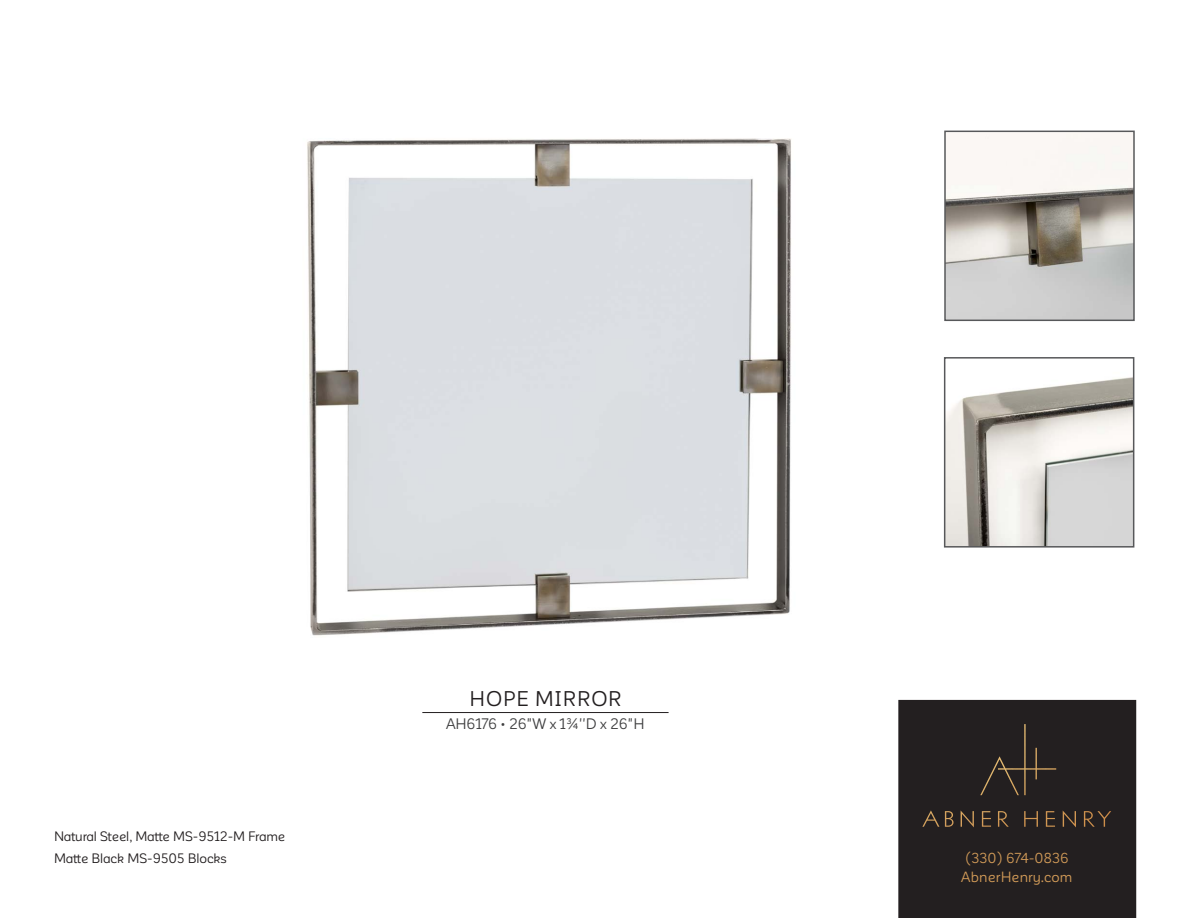
<style>
.page{position:relative;width:1188px;height:918px;background:#fff}
.page>*{position:absolute;margin:0;border:0;box-sizing:border-box;transform-origin:0 0}
.Tear_Sheet_Product_N{font:21px "Corporative Sans Alt";letter-spacing:.05em;color:#231f20}
.Main_Product_Specs{font:15px "Corporative Sans Alt";letter-spacing:-.005em;color:#3e3e3f}
.t1{font:14.55px "Corporative Sans Alt";letter-spacing:.01em;color:#d29b58}
.t2{font:14.25px "Corporative Sans Alt";letter-spacing:-.01em;color:#d29b58}
.Tear_Sheet_Specs{font:13.5px "Corporative Sans Alt";letter-spacing:-.01em;color:#231f20}
</style>
<div class="page">
<div style="left:898px;top:700px;width:238px;height:218px;background:#231f20"></div>
<img style="left:922px;top:724px;width:189px;height:103px">
<img style="left:307px;top:138px;width:484px;height:498px">
<hr style="left:422px;top:712px;width:247px;height:1px;background:#231f20">
<img style="left:947px;top:134px;width:185px;height:184px">
<div style="left:944px;top:131px;width:191px;height:190px;border:2px solid #57585a"></div>
<img style="left:947px;top:377px;width:184px;height:168px">
<div style="left:944px;top:357px;width:190px;height:191px;border:2px solid #57585a"></div>
<p class="Tear_Sheet_Specs" style="left:54px;top:829px;width:233px">Natural Steel, Matte MS-9512-M Frame</p>
<p class="Tear_Sheet_Specs" style="left:54px;top:852px;width:174px">Matte Black MS-9505 Blocks</p>
<p class="Tear_Sheet_Product_N" style="left:469px;top:688px;width:154px">HOPE MIRROR</p>
<p class="Main_Product_Specs" style="left:446px;top:715px;width:200px">AH6176 • 26"W x 13/4''D x 26"H</p>
<p class="t2" style="left:965px;top:850px;width:106px">(330) 674-0836</p>
<p class="t1" style="left:961px;top:869px;width:113px">AbnerHenry.com</p>
</div>
